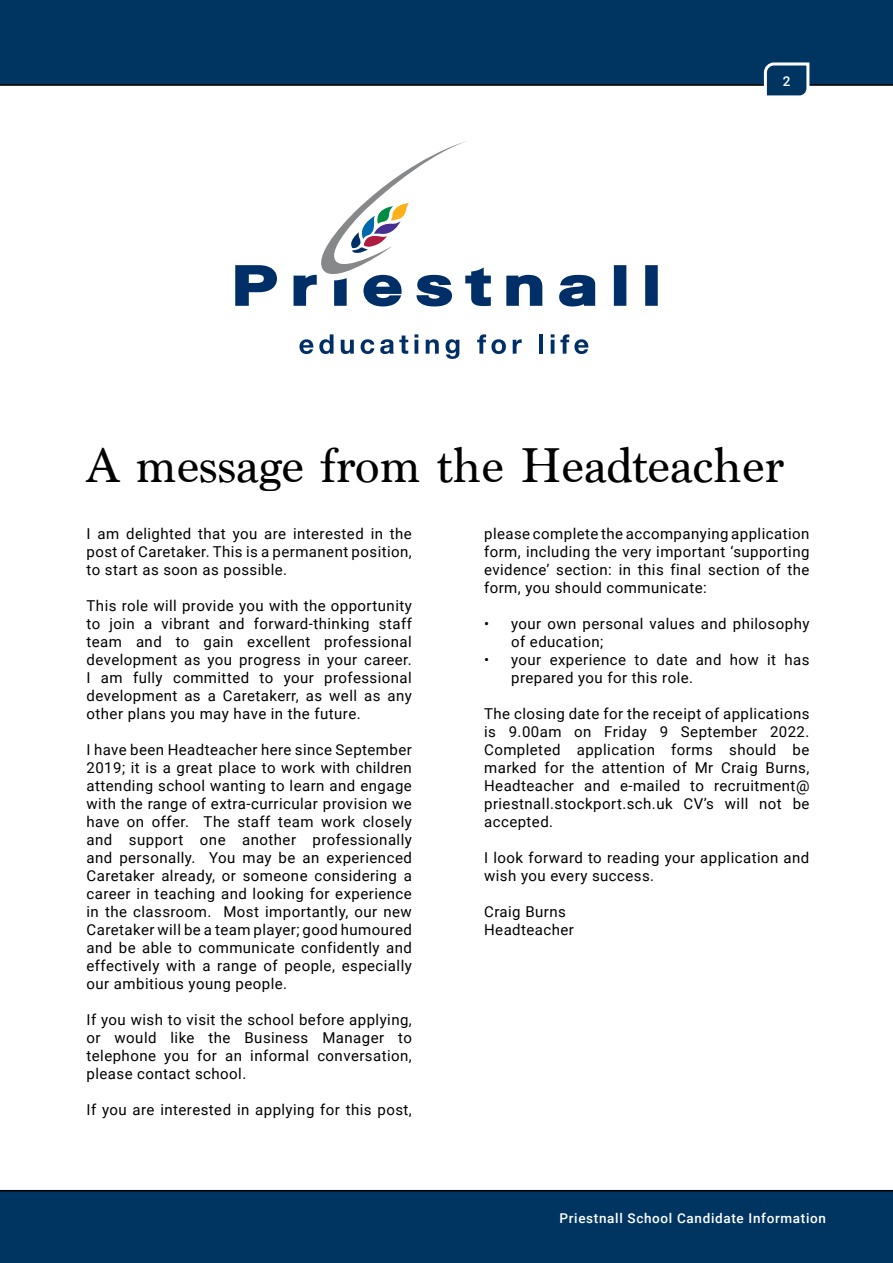
<style>
.page{position:relative;width:893px;height:1263px;background:#003561}
.page>*{position:absolute;margin:0;border:0;box-sizing:border-box;transform-origin:0 0}
.t1{font:48px "Marion";color:#000}
.t2{font:15px/18px "Roboto";letter-spacing:.03em;color:#000;text-align:justify}
.t3{font:500 13.5px "Roboto";letter-spacing:.05em;color:#fff}
</style>
<div class="page">
<div style="left:0;top:84px;width:893px;height:1107px;background:#fff"></div>
<svg style="left:762px;top:62px;width:49px;height:38px"></svg>
<svg style="left:235px;top:265px;width:42px;height:41px"></svg>
<svg style="left:506px;top:275px;width:36px;height:31px"></svg>
<svg style="left:559px;top:275px;width:36px;height:31px"></svg>
<svg style="left:614px;top:265px;width:12px;height:41px"></svg>
<svg style="left:645px;top:265px;width:13px;height:41px"></svg>
<svg style="left:294px;top:141px;width:197px;height:165px"></svg>
<svg style="left:299px;top:339px;width:14px;height:15px"></svg>
<svg style="left:319px;top:334px;width:14px;height:20px"></svg>
<svg style="left:341px;top:340px;width:13px;height:14px"></svg>
<svg style="left:361px;top:339px;width:13px;height:15px"></svg>
<svg style="left:380px;top:335px;width:28px;height:19px"></svg>
<svg style="left:414px;top:340px;width:4px;height:14px"></svg>
<svg style="left:414px;top:334px;width:4px;height:4px"></svg>
<svg style="left:426px;top:339px;width:13px;height:15px"></svg>
<svg style="left:446px;top:339px;width:13px;height:20px"></svg>
<svg style="left:477px;top:334px;width:29px;height:20px"></svg>
<svg style="left:513px;top:339px;width:9px;height:15px"></svg>
<hr style="left:539px;top:334px;width:4px;height:20px;background:#002f67">
<hr style="left:551px;top:340px;width:3px;height:14px;background:#002f67">
<svg style="left:551px;top:334px;width:3px;height:4px"></svg>
<svg style="left:560px;top:334px;width:28px;height:20px"></svg>
<p class="t3" style="left:783px;top:71px;width:9px">2</p>
<h1 class="t1" style="left:87px;top:439px;width:699px">A message from the Headteacher</h1>
<p class="t2" style="left:87px;top:524px;width:327px">I am delighted that you are interested in the post of Caretaker. This is a permanent position, to start as soon as possible.</p>
<p class="t2" style="left:87px;top:596px;width:327px">This role will provide you with the opportunity to join a vibrant and forward-thinking staff team and to gain excellent professional development as you progress in your career.<br>I am fully committed to your professional development as a Caretakerr, as well as any other plans you may have in the future.</p>
<p class="t2" style="left:87px;top:740px;width:327px">I have been Headteacher here since September 2019; it is a great place to work with children attending school wanting to learn and engage with the range of extra-curricular provision we have on offer. The staff team work closely and support one another professionally and personally. You may be an experienced Caretaker already, or someone considering a career in teaching and looking for experience in the classroom. Most importantly, our new Caretaker will be a team player; good humoured and be able to communicate confidently and effectively with a range of people, especially our ambitious young people.</p>
<p class="t2" style="left:87px;top:1010px;width:327px">If you wish to visit the school before applying, or would like the Business Manager to telephone you for an informal conversation, please contact school.</p>
<p class="t2" style="left:87px;top:1100px;width:327px">If you are interested in applying for this post,</p>
<p class="t2" style="left:484px;top:524px;width:327px">please complete the accompanying application form, including the very important ‘supporting evidence’ section: in this final section of the form, you should communicate:</p>
<p class="t2" style="left:511px;top:614px;width:300px;text-indent:-27px">• your own personal values and philosophy of education;</p>
<p class="t2" style="left:511px;top:650px;width:300px;text-indent:-27px">• your experience to date and how it has prepared you for this role.</p>
<p class="t2" style="left:484px;top:704px;width:327px">The closing date for the receipt of applications is 9.00am on Friday 9 September 2022.<br>Completed application forms should be marked for the attention of Mr Craig Burns, Headteacher and e-mailed to recruitment@ priestnall.stockport.sch.uk CV’s will not be accepted.</p>
<p class="t2" style="left:484px;top:848px;width:327px">I look forward to reading your application and wish you every success.</p>
<p class="t2" style="left:484px;top:902px;width:91px">Craig Burns<br>Headteacher</p>
<p class="t3" style="left:559px;top:1208px;width:268px">Priestnall School Candidate Information</p>
</div>
